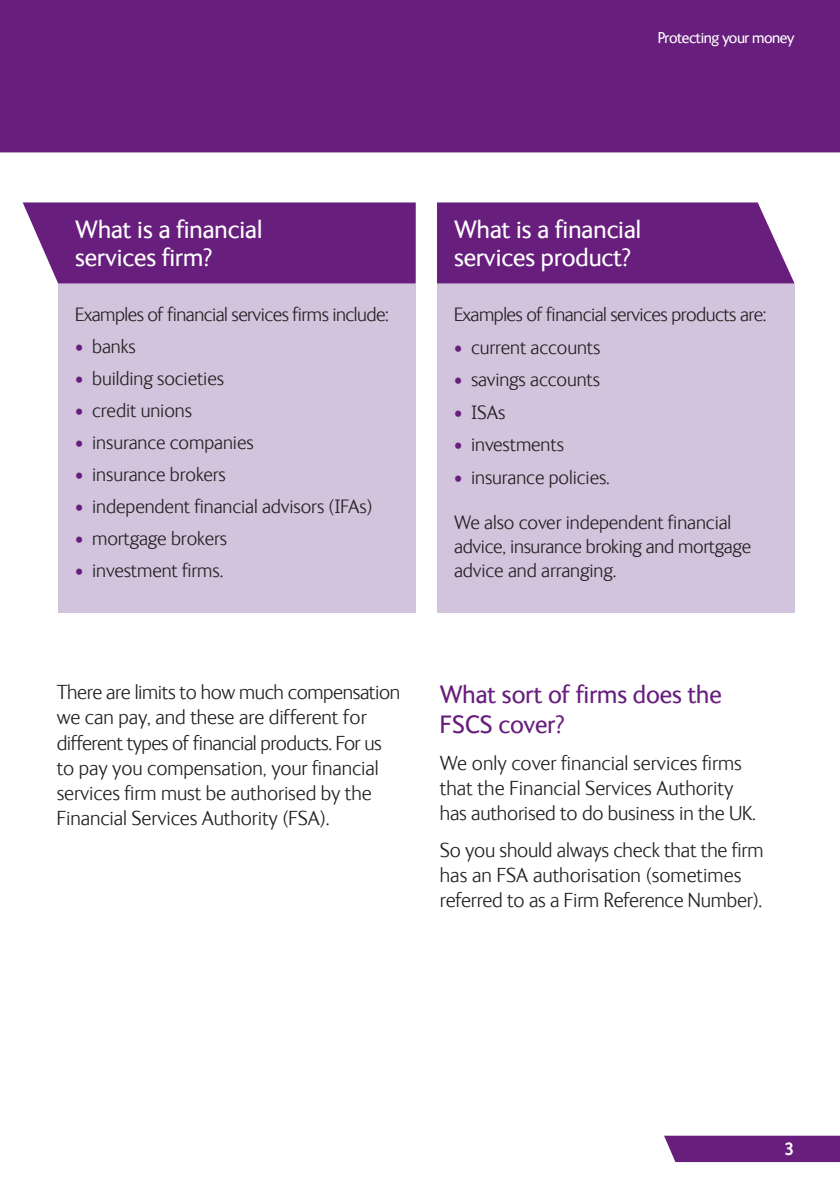
<style>
.page{position:relative;width:840px;height:1191px;background:#fff}
.page>*{position:absolute;margin:0;border:0;box-sizing:border-box;transform-origin:0 0}
.t1{font:26px/28px "FS Ingrid";color:#fff}
.t2{font:26px/30px "FS Ingrid";color:#671e7c}
.t3{font:300 21px/25.2px "FS Ingrid";letter-spacing:-.005em;color:#231f20}
.t4{font:300 20px/24px "FS Ingrid";letter-spacing:-.005em;color:#231f20}
.t5{font:300 20px "FS Ingrid";letter-spacing:-.025em;color:#231f20}
.t6{font:700 18px "FS Ingrid";color:#fff}
.t7{font:16px "FS Ingrid";letter-spacing:-.025em;color:#fff}
.s1{color:#671e7c}
</style>
<div class="page">
<img style="left:0;top:0;width:839px;height:612px">
<div style="left:58px;top:283px;width:357px;height:329px;background:#d2c4dd"></div>
<div style="left:437px;top:283px;width:357px;height:329px;background:#d2c4dd"></div>
<div style="left:437px;top:202px;width:357px;height:81px;background:#671e7c"></div>
<div style="left:23px;top:202px;width:392px;height:81px;background:#671e7c"></div>
<svg style="left:664px;top:1135px;width:175px;height:27px;background:#6f2a83"></svg>
<p class="t7" style="left:657px;top:27px;width:138px">Protecting your money</p>
<p class="t1" style="left:75px;top:214px;width:188px">What is a financial services firm?</p>
<p class="t1" style="left:454px;top:214px;width:188px">What is a financial services product?</p>
<p class="t5" style="left:75px;top:302px;width:315px">Examples of financial services firms include:</p>
<p class="t4" style="left:75px;top:334px;width:62px"><span class="s1">•</span> banks</p>
<p class="t4" style="left:75px;top:366px;width:150px"><span class="s1">•</span> building societies</p>
<p class="t4" style="left:75px;top:397px;width:118px"><span class="s1">•</span> credit unions</p>
<p class="t4" style="left:75px;top:429px;width:180px"><span class="s1">•</span> insurance companies</p>
<p class="t4" style="left:75px;top:461px;width:152px"><span class="s1">•</span> insurance brokers</p>
<p class="t4" style="left:75px;top:493px;width:298px"><span class="s1">•</span> independent financial advisors (IFAs)</p>
<p class="t4" style="left:75px;top:525px;width:153px"><span class="s1">•</span> mortgage brokers</p>
<p class="t4" style="left:75px;top:557px;width:150px"><span class="s1">•</span> investment firms.</p>
<p class="t5" style="left:454px;top:302px;width:314px">Examples of financial services products are:</p>
<p class="t4" style="left:454px;top:334px;width:148px"><span class="s1">•</span> current accounts</p>
<p class="t4" style="left:454px;top:367px;width:147px"><span class="s1">•</span> savings accounts</p>
<p class="t4" style="left:454px;top:399px;width:53px"><span class="s1">•</span> ISAs</p>
<p class="t4" style="left:454px;top:432px;width:111px"><span class="s1">•</span> investments</p>
<p class="t4" style="left:454px;top:464px;width:157px"><span class="s1">•</span> insurance policies.</p>
<p class="t4" style="left:454px;top:509px;width:298px">We also cover independent financial advice, insurance broking and mortgage advice and arranging.</p>
<p class="t3" style="left:57px;top:678px;width:345px">There are limits to how much compensation</p>
<p class="t3" style="left:57px;top:704px;width:311px">we can pay, and these are different for</p>
<p class="t3" style="left:57px;top:729px;width:326px">different types of financial products. For us to pay you compensation, your financial services firm must be authorised by the Financial Services Authority (FSA).</p>
<h1 class="t2" style="left:439px;top:678px;width:283px">What sort of firms does the<br>FSCS cover?</h1>
<p class="t3" style="left:439px;top:749px;width:317px">We only cover financial services firms that the Financial Services Authority has authorised to do business in the UK.</p>
<p class="t3" style="left:439px;top:836px;width:325px">So you should always check that the firm has an FSA authorisation (sometimes referred to as a Firm Reference Number).</p>
<p class="t6" style="left:783px;top:1137px;width:12px">3</p>
</div>
